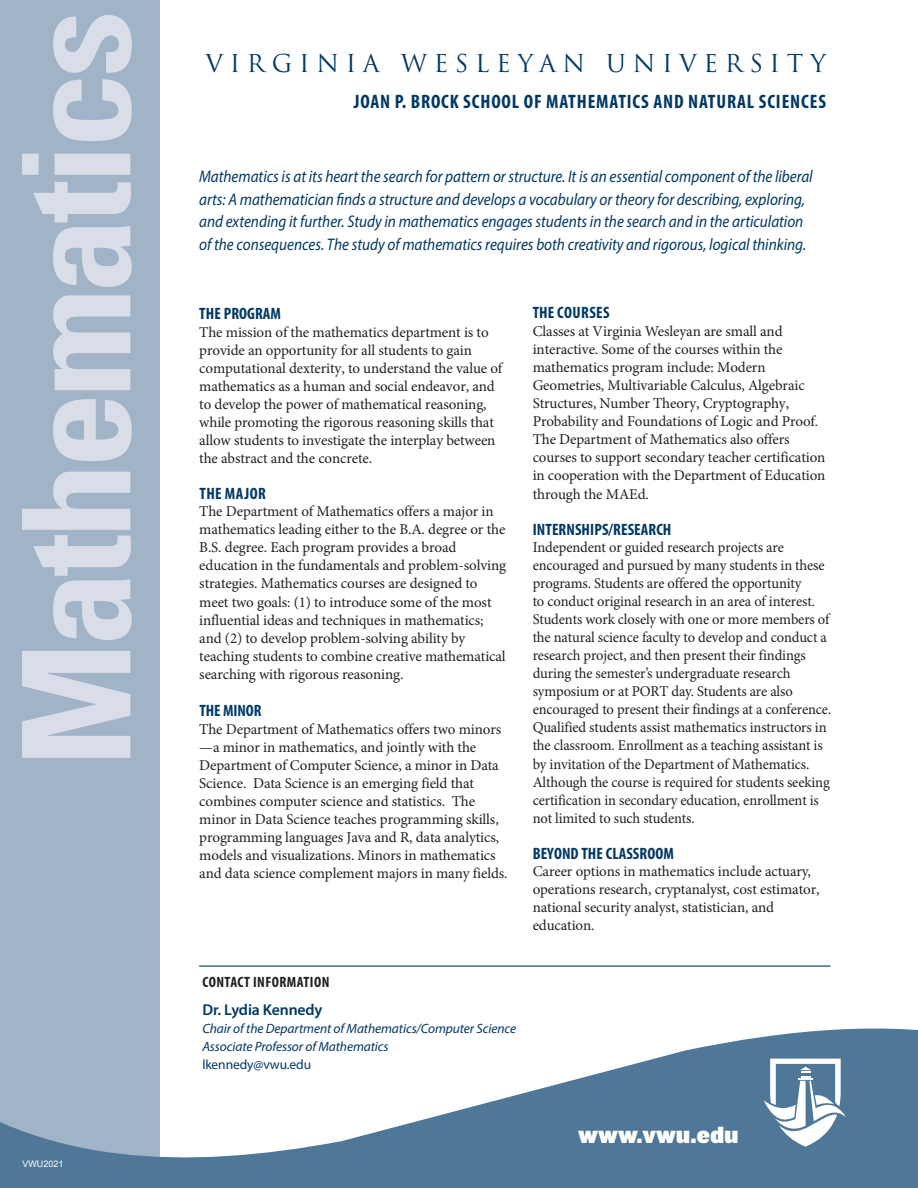
<style>
.page{position:relative;width:918px;height:1188px;background:#fff}
.page>*{position:absolute;margin:0;border:0;box-sizing:border-box;transform-origin:0 0}
.t1{font:700 condensed 150px "Univers";letter-spacing:-.03em;color:#d8dde7}
.t2{font:24px "Trajan Pro";letter-spacing:.275em;color:#003864}
.t3{font:24px "Knockout HTF92 Ultmt Cruiserwt";letter-spacing:.025em;color:#fff}
.t4{font:700 condensed 19.5px "Myriad Pro";letter-spacing:.045em;color:#003864}
.t5{font:italic 16.8px/22.5px "Myriad Pro";color:#003864;scale:.9 1}
.t6{font:700 condensed 16.5px "Myriad Pro";letter-spacing:.005em;color:#003864}
.t7{font:700 condensed 16.5px "Myriad Pro";letter-spacing:.025em;color:#003864}
.t8{font:700 condensed 16.5px "Myriad Pro";letter-spacing:-.005em;color:#003c69}
.t9{font:600 15.75px "Myriad Pro";letter-spacing:-.01em;color:#003864}
.t10{font:15px/18px "Minion Pro";letter-spacing:-.01em;color:#231f20}
.t11{font:700 condensed 15px "Myriad Pro";letter-spacing:.03em;color:#231f20}
.t12{font:italic 13.5px/18px "Myriad Pro";letter-spacing:-.01em;color:#003864}
.t13{font:13.5px "Myriad Pro";letter-spacing:-.01em;color:#003864}
.t14{font:9px "Arial";color:#fff}
</style>
<div class="page">
<div style="left:0;top:0;width:160px;height:1188px;background:#a1b3c7"></div>
<hr style="left:199px;top:965px;width:632px;height:2px;background:#003864">
<svg style="left:0;top:1028px;width:918px;height:160px;fill:#4f7798"></svg>
<svg style="left:764px;top:1059px;width:82px;height:88px"></svg>
<p class="t1" style="left:-15px;top:767px;width:758px;rotate:-90deg">Mathematics</p>
<p class="t14" style="left:22px;top:1157px;width:43px">VWU2021</p>
<h2 class="t2" style="left:205px;top:48px;width:622px">VIRGINIA WESLEYAN UNIVERSITY</h2>
<h3 class="t4" style="left:354px;top:89px;width:474px">JOAN P. BROCK SCHOOL OF MATHEMATICS AND NATURAL SCIENCES</h3>
<p class="t5" style="left:199px;top:165px;width:683px">Mathematics is at its heart the search for pattern or structure. It is an essential component of the liberal arts: A mathematician finds a structure and develops a vocabulary or theory for describing, exploring, and extending it further. Study in mathematics engages students in the search and in the articulation of the consequences. The study of mathematics requires both creativity and rigorous, logical thinking.</p>
<p class="t6" style="left:199px;top:303px;width:83px">THE PROGRAM</p>
<p class="t10" style="left:199px;top:323px;width:305px">The mission of the mathematics department is to provide an opportunity for all students to gain computational dexterity, to understand the value of mathematics as a human and social endeavor, and to develop the power of mathematical reasoning, while promoting the rigorous reasoning skills that allow students to investigate the interplay between the abstract and the concrete.</p>
<p class="t6" style="left:199px;top:483px;width:68px">THE MA JOR</p>
<p class="t10" style="left:199px;top:503px;width:308px">The Department of Mathematics offers a major in mathematics leading either to the B.A. degree or the B.S. degree. Each program provides a broad education in the fundamentals and problem-solving strategies. Mathematics courses are designed to meet two goals: (1) to introduce some of the most influential ideas and techniques in mathematics; and (2) to develop problem-solving ability by teaching students to combine creative mathematical searching with rigorous reasoning.</p>
<p class="t8" style="left:199px;top:700px;width:63px">THE MINOR</p>
<p class="t10" style="left:199px;top:720px;width:310px">The Department of Mathematics offers two minors —a minor in mathematics, and jointly with the Department of Computer Science, a minor in Data Science. Data Science is an emerging field that combines computer science and statistics. The minor in Data Science teaches programming skills, programming languages Java and R, data analytics, models and visualizations. Minors in mathematics and data science complement majors in many fields.</p>
<p class="t7" style="left:533px;top:303px;width:79px">THE COURSES</p>
<p class="t10" style="left:533px;top:322px;width:294px">Classes at Virginia Wesleyan are small and interactive. Some of the courses within the mathematics program include: Modern Geometries, Multivariable Calculus, Algebraic Structures, Number Theory, Cryptography, Probability and Foundations of Logic and Proof.<br>The Department of Mathematics also offers courses to support secondary teacher certification in cooperation with the Department of Education through the MAEd.</p>
<p class="t6" style="left:533px;top:519px;width:140px">INTERNSHIPS/RESEARCH</p>
<p class="t10" style="left:533px;top:539px;width:300px">Independent or guided research projects are encouraged and pursued by many students in these programs. Students are offered the opportunity<br>to conduct original research in an area of interest.<br>Students work closely with one or more members of the natural science faculty to develop and conduct a research project, and then present their findings during the semester’s undergraduate research symposium or at PORT day. Students are also encouraged to present their findings at a conference.<br>Qualified students assist mathematics instructors in the classroom. Enrollment as a teaching assistant is by invitation of the Department of Mathematics.<br>Although the course is required for students seeking certification in secondary education, enrollment is not limited to such students.</p>
<p class="t6" style="left:533px;top:843px;width:143px">BEYOND THE CLASSROOM</p>
<p class="t10" style="left:533px;top:863px;width:288px">Career options in mathematics include actuary, operations research, cryptanalyst, cost estimator, national security analyst, statistician, and education.</p>
<p class="t11" style="left:203px;top:972px;width:128px">CONTAC T INFORMATION</p>
<p class="t9" style="left:202px;top:1000px;width:122px">Dr. Lydia Kennedy</p>
<p class="t12" style="left:202px;top:1019px;width:315px">Chair of the Department of Mathematics/Computer Science<br>Associate Professor of Mathematics</p>
<p class="t13" style="left:202px;top:1056px;width:110px">lkennedy@vwu.edu</p>
<h2 class="t3" style="left:579px;top:1122px;width:161px">www.vwu.edu</h2>
</div>
